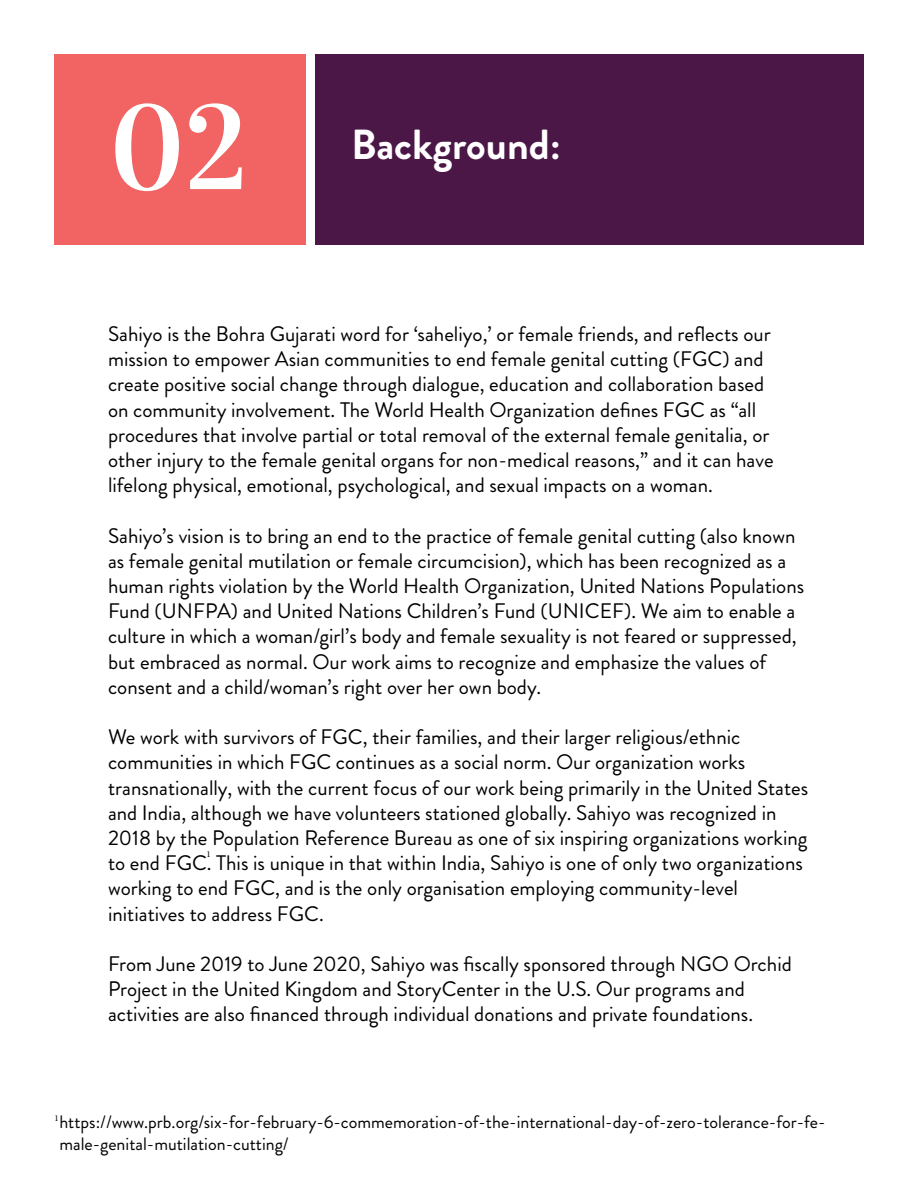
<style>
.page{position:relative;width:918px;height:1188px;background:#fff}
.page>*{position:absolute;margin:0;border:0;box-sizing:border-box;transform-origin:0 0}
.t1{font:120px "Vidaloka";color:#fff}
.t2{font:700 42px "Brandon Grotesque";color:#fff}
.t3{font:21px/25.2px "Brandon Grotesque";color:#000}
.t4{font:18px/21.6px "Brandon Grotesque";color:#000}
.t5{font:9px "Minion Pro";color:#000}
</style>
<div class="page">
<div style="left:315px;top:54px;width:549px;height:191px;background:#4b1746"></div>
<div style="left:54px;top:54px;width:252px;height:191px;background:#f16463"></div>
<h1 class="t1" style="left:110px;top:76px;width:139px">02</h1>
<h2 class="t2" style="left:351px;top:115px;width:212px">Background:</h2>
<p class="t3" style="left:108px;top:322px;width:667px">Sahiyo is the Bohra Gujarati word for ‘saheliyo,’ or female friends, and reflects our mission to empower Asian communities to end female genital cutting (FGC) and create positive social change through dialogue, education and collaboration based on community involvement. The World Health Organization defines FGC as “all procedures that involve partial or total removal of the external female genitalia, or other injury to the female genital organs for non-medical reasons,” and it can have lifelong physical, emotional, psychological, and sexual impacts on a woman.</p>
<p class="t3" style="left:108px;top:523px;width:698px">Sahiyo’s vision is to bring an end to the practice of female genital cutting (also known as female genital mutilation or female circumcision), which has been recognized as a human rights violation by the World Health Organization, United Nations Populations Fund (UNFPA) and United Nations Children’s Fund (UNICEF). We aim to enable a culture in which a woman/girl’s body and female sexuality is not feared or suppressed, but embraced as normal. Our work aims to recognize and emphasize the values of consent and a child/woman’s right over her own body.</p>
<p class="t3" style="left:108px;top:725px;width:702px">We work with survivors of FGC, their families, and their larger religious/ethnic communities in which FGC continues as a social norm. Our organization works transnationally, with the current focus of our work being primarily in the United States and India, although we have volunteers stationed globally. Sahiyo was recognized in 2018 by the Population Reference Bureau as one of six inspiring organizations working to end FGC. This is unique in that within India, Sahiyo is one of only two organizations working to end FGC, and is the only organisation employing community-level initiatives to address FGC.</p>
<p class="t3" style="left:108px;top:952px;width:685px">From June 2019 to June 2020, Sahiyo was fiscally sponsored through NGO Orchid<br>Project in the United Kingdom and StoryCenter in the U.S. Our programs and activities are also financed through individual donations and private foundations.</p>
<p class="t5" style="left:206px;top:848px;width:6px">1</p>
<p class="t5" style="left:54px;top:1112px;width:6px">1</p>
<p class="t4" style="left:59px;top:1111px;width:768px">https://www.prb.org/six-for-february-6-commemoration-of-the-international-day-of-zero-tolerance-for-fe&shy;male-genital-mutilation-cutting/</p>
</div>
